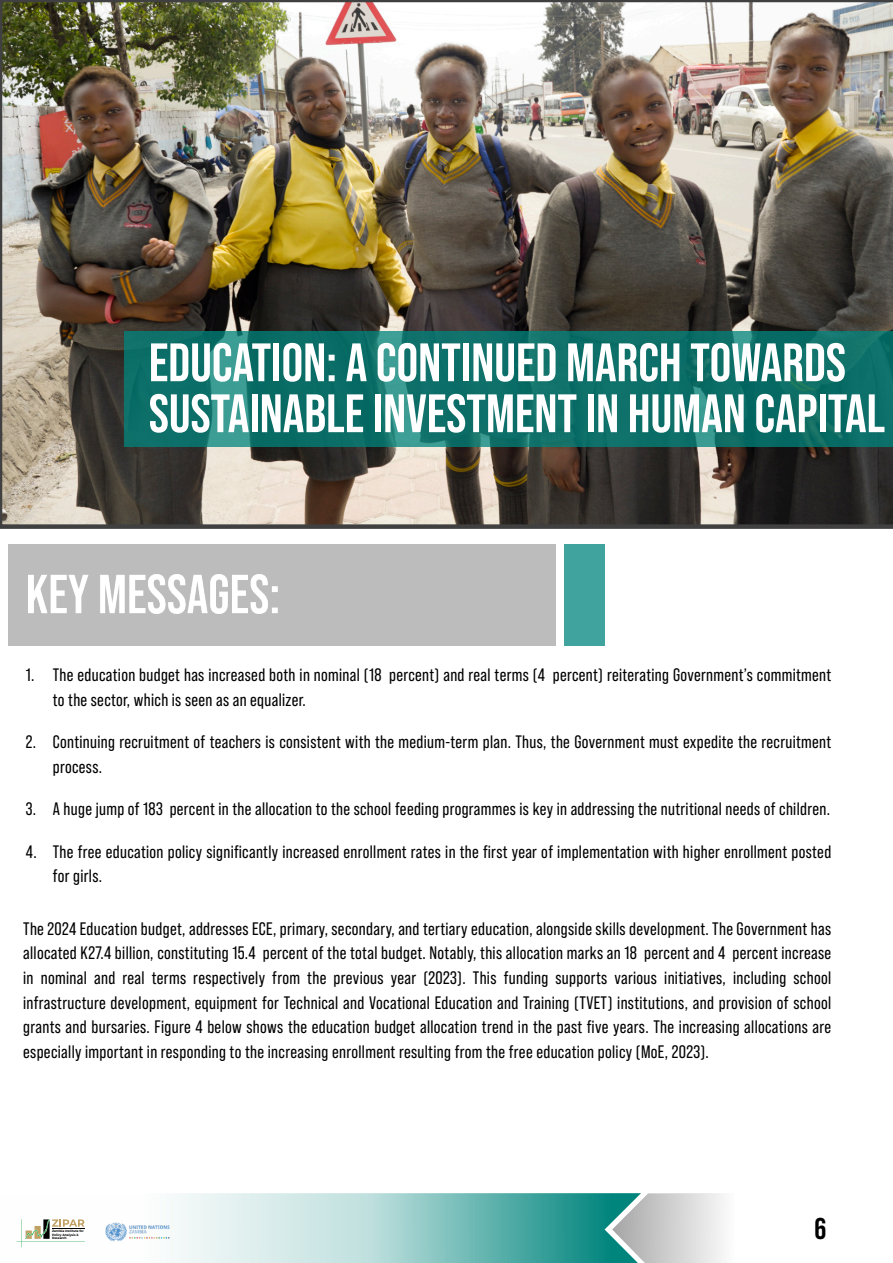
<style>
.page{position:relative;width:893px;height:1263px;background:#fff}
.page>*{position:absolute;margin:0;border:0;box-sizing:border-box;transform-origin:0 0}
.t1{font:700 54px/51px "Bebas Neue Pro";color:#fff}
.t2{font:700 30px "Bebas Neue Pro";color:#000}
.t3{font:18px/24.6px "Bebas Neue Pro";letter-spacing:.02em;color:#000}
.t4{font:600 3.15px/3.2px "Montserrat";color:#000}
</style>
<div class="page">
<svg style="left:16px;top:1193px;width:707px;height:70px"></svg>
<img style="left:104px;top:1219px;width:68px;height:26px">
<img style="left:0;top:0;width:893px;height:529px">
<div style="left:9px;top:544px;width:547px;height:102px;background:#bcbcbc"></div>
<div style="left:564px;top:544px;width:41px;height:102px;background:#40a39d"></div>
<img style="left:29px;top:574px;width:248px;height:39px">
<div style="left:125px;top:332px;width:768px;height:115px;background:#00857d;opacity:.75"></div>
<h1 class="t1" style="left:149px;top:345px;width:738px">EDUCATION: A CONTINUED MARCH TOWARDS<br>SUSTAINABLE INVESTMENT IN HUMAN CAPITAL</h1>
<p class="t3" style="left:53px;top:665px;width:780px;text-indent:-27px">1. The education budget has increased both in nominal (18 percent) and real terms (4 percent) reiterating Government’s commitment to the sector, which is seen as an equalizer.</p>
<p class="t3" style="left:53px;top:732px;width:780px;text-indent:-27px">2. Continuing recruitment of teachers is consistent with the medium-term plan. Thus, the Government must expedite the recruitment process.</p>
<p class="t3" style="left:26px;top:799px;width:806px">3. A huge jump of 183 percent in the allocation to the school feeding programmes is key in addressing the nutritional needs of children.</p>
<p class="t3" style="left:53px;top:842px;width:780px;text-indent:-27px">4. The free education policy significantly increased enrollment rates in the first year of implementation with higher enrollment posted for girls.</p>
<p class="t3" style="left:23px;top:919px;width:810px;text-align:justify">The 2024 Education budget, addresses ECE, primary, secondary, and tertiary education, alongside skills development. The Government has allocated K27.4 billion, constituting 15.4 percent of the total budget. Notably, this allocation marks an 18 percent and 4 percent increase in nominal and real terms respectively from the previous year (2023). This funding supports various initiatives, including school infrastructure development, equipment for Technical and Vocational Education and Training (TVET) institutions, and provision of school grants and bursaries. Figure 4 below shows the education budget allocation trend in the past five years. The increasing allocations are especially important in responding to the increasing enrollment resulting from the free education policy (MoE, 2023).</p>
<p class="t4" style="left:52px;top:1230px;width:33px">Zambia Institute for<br>Policy Analysis &amp;<br>Research</p>
<h2 class="t2" style="left:814px;top:1217px;width:13px">6</h2>
</div>
